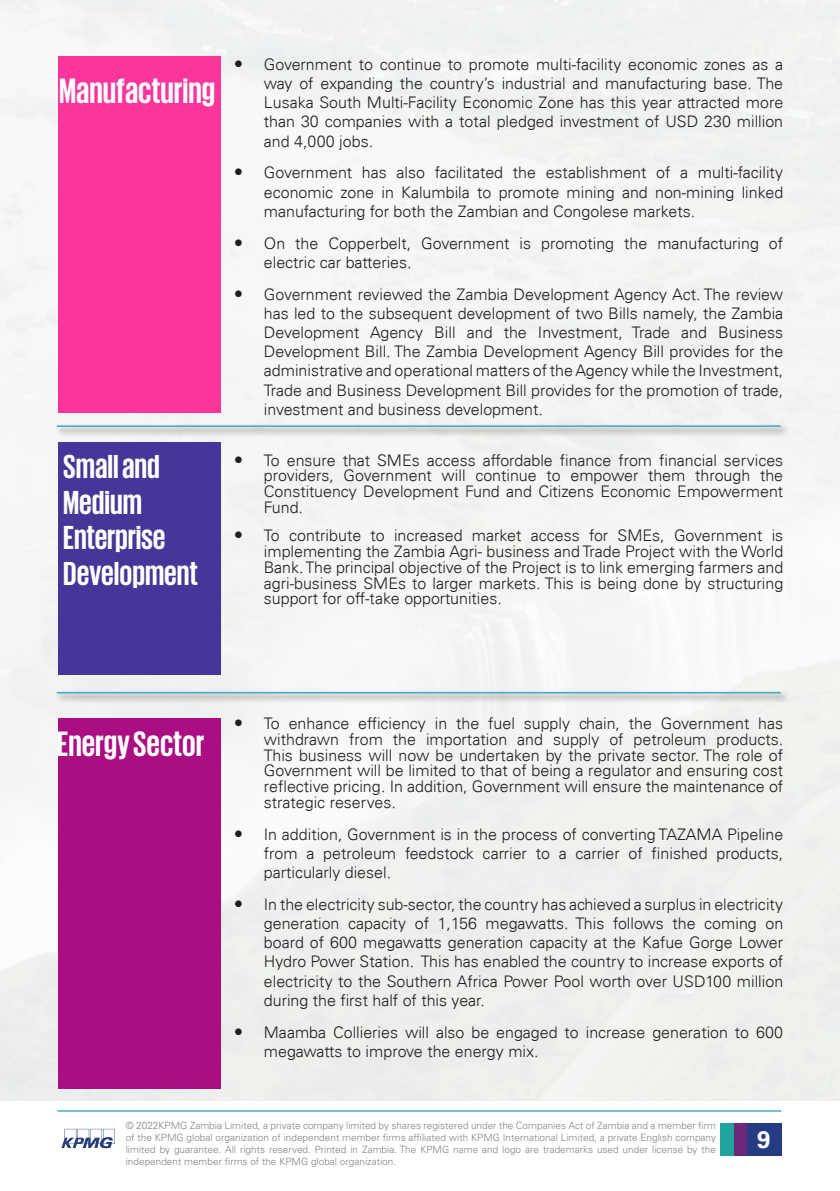
<style>
.page{position:relative;width:840px;height:1191px;background:#fff}
.page>*{position:absolute;margin:0;border:0;box-sizing:border-box;transform-origin:0 0}
.t1{font:700 36px "KPMG";color:#fff}
.t2{font:700 34px/35.6px "KPMG";color:#fff}
.t3{font:700 24px "Univers 65";color:#fff}
.List_Paragraph{font:300 16px/19.2px "Univers 45";color:#231f20;text-align:justify}
.t4{font:300 10px/12px "Univers LT Std";color:#808285;text-align:justify}
</style>
<div class="page">
<div style="left:746px;top:1123px;width:34px;height:32px;background:#253c85"></div>
<div style="left:733px;top:1123px;width:13px;height:32px;background:#6d2979"></div>
<div style="left:719px;top:1123px;width:13px;height:32px;background:#21a3a0"></div>
<svg style="left:61px;top:1128px;width:54px;height:20px"></svg>
<hr style="left:57px;top:1110px;width:723px;height:1px;background:#3caac6">
<div style="left:0;top:0;width:839px;height:1100px;background:#f3f4f3"></div>
<div style="left:58px;top:57px;width:163px;height:356px;background:#fd349c"></div>
<div style="left:58px;top:442px;width:163px;height:232px;background:#473699"></div>
<div style="left:58px;top:718px;width:163px;height:371px;background:#ab0e83"></div>
<div style="left:55px;top:423px;width:735px;height:14px;background:#231f20;opacity:.75"></div>
<hr style="left:57px;top:425px;width:723px;height:2px;background:#4aabc7">
<div style="left:55px;top:689px;width:735px;height:14px;background:#231f20;opacity:.75"></div>
<hr style="left:57px;top:692px;width:723px;height:1px;background:#4aabc7">
<svg style="left:235px;top:60px;width:7px;height:7px"></svg>
<svg style="left:235px;top:169px;width:7px;height:6px"></svg>
<svg style="left:235px;top:239px;width:7px;height:7px"></svg>
<svg style="left:235px;top:290px;width:7px;height:7px"></svg>
<svg style="left:235px;top:456px;width:7px;height:7px"></svg>
<svg style="left:235px;top:531px;width:7px;height:7px"></svg>
<svg style="left:235px;top:719px;width:7px;height:7px"></svg>
<svg style="left:235px;top:830px;width:7px;height:7px"></svg>
<svg style="left:235px;top:900px;width:7px;height:7px"></svg>
<svg style="left:235px;top:1028px;width:7px;height:6px"></svg>
<p class="t1" style="left:59px;top:73px;width:157px">Manufacturing</p>
<p class="t2" style="left:63px;top:448px;width:136px">Small and<br>Medium<br>Enterprise<br>Development</p>
<p class="t1" style="left:57px;top:726px;width:149px">Energy Sector</p>
<p class="List_Paragraph" style="left:264px;top:55px;width:520px">Government to continue to promote multi-facility economic zones as a way of expanding the country’s industrial and manufacturing base. The Lusaka South Multi-Facility Economic Zone has this year attracted more than 30 companies with a total pledged investment of USD 230 million and 4,000 jobs.</p>
<p class="List_Paragraph" style="left:264px;top:163px;width:520px">Government has also facilitated the establishment of a multi-facility economic zone in Kalumbila to promote mining and non-mining linked manufacturing for both the Zambian and Congolese markets.</p>
<p class="List_Paragraph" style="left:264px;top:233px;width:520px">On the Copperbelt, Government is promoting the manufacturing of electric car batteries.</p>
<p class="List_Paragraph" style="left:264px;top:284px;width:520px">Government reviewed the Zambia Development Agency Act. The review has led to the subsequent development of two Bills namely, the Zambia Development Agency Bill and the Investment, Trade and Business Development Bill. The Zambia Development Agency Bill provides for the administrative and operational matters of the Agency while the Investment, Trade and Business Development Bill provides for the promotion of trade, investment and business development.</p>
<p class="List_Paragraph" style="left:264px;top:452px;width:520px;line-height:15.8px">To ensure that SMEs access affordable finance from financial services providers, Government will continue to empower them through the Constituency Development Fund and Citizens Economic Empowerment Fund.</p>
<p class="List_Paragraph" style="left:264px;top:527px;width:520px;line-height:15.8px">To contribute to increased market access for SMEs, Government is implementing the Zambia Agri- business and Trade Project with the World Bank. The principal objective of the Project is to link emerging farmers and agri-business SMEs to larger markets. This is being done by structuring support for off-take opportunities.</p>
<p class="List_Paragraph" style="left:264px;top:715px;width:520px;line-height:15.8px">To enhance efficiency in the fuel supply chain, the Government has withdrawn from the importation and supply of petroleum products.<br>This business will now be undertaken by the private sector. The role of Government will be limited to that of being a regulator and ensuring cost reflective pricing. In addition, Government will ensure the maintenance of strategic reserves.</p>
<p class="List_Paragraph" style="left:264px;top:824px;width:520px">In addition, Government is in the process of converting TAZAMA Pipeline from a petroleum feedstock carrier to a carrier of finished products, particularly diesel.</p>
<p class="List_Paragraph" style="left:264px;top:894px;width:520px">In the electricity sub-sector, the country has achieved a surplus in electricity generation capacity of 1,156 megawatts. This follows the coming on board of 600 megawatts generation capacity at the Kafue Gorge Lower Hydro Power Station. This has enabled the country to increase exports of electricity to the Southern Africa Power Pool worth over USD100 million during the first half of this year.</p>
<p class="List_Paragraph" style="left:264px;top:1022px;width:520px">Maamba Collieries will also be engaged to increase generation to 600 megawatts to improve the energy mix.</p>
<p class="t4" style="left:126px;top:1119px;width:591px">© 2022KPMG Zambia Limited, a private company limited by shares registered under the Companies Act of Zambia and a member firm of the KPMG global organization of independent member firms affiliated with KPMG International Limited, a private English company limited by guarantee. All rights reserved. Printed in Zambia. The KPMG name and logo are trademarks used under license by the independent member firms of the KPMG global organization.</p>
<h3 class="t3" style="left:756px;top:1125px;width:15px">9</h3>
</div>
